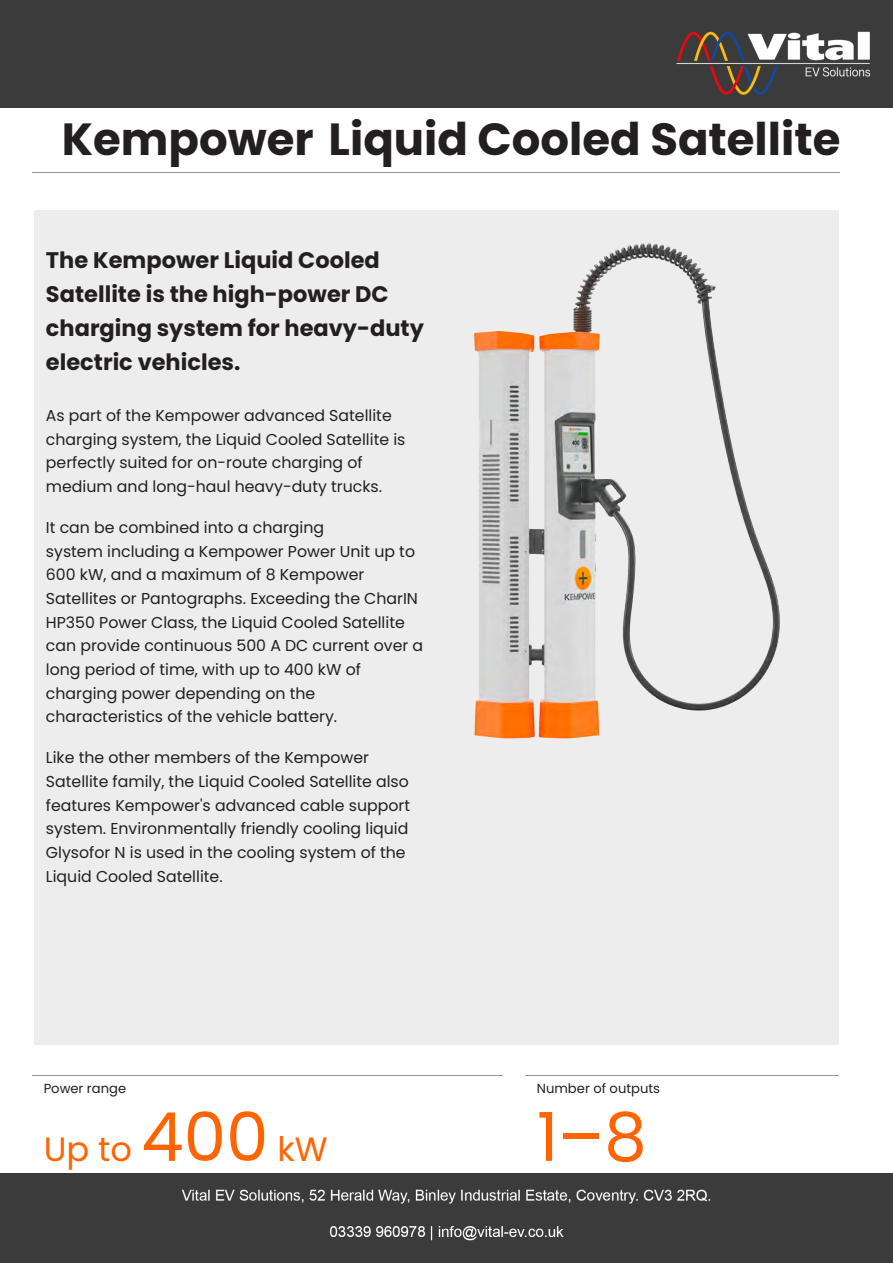
<style>
.page{position:relative;width:893px;height:1263px;background:#fff}
.page>*{position:absolute;margin:0;border:0;box-sizing:border-box;transform-origin:0 0}
.t1{font:67.5px "Poppins";color:#ff6400}
.t2{font:700 45px "Poppins";color:#231f20}
.t3{font:33.75px "Poppins";color:#ff6400}
.t4{font:700 22.5px/33.8px "Poppins";color:#231f20}
.t5{font:15.75px/23.7px "Poppins";color:#231f20}
.t6{font:13.2px "Poppins";color:#231f20}
.s1{font-size:67.5px}
</style>
<div class="page">
<hr style="left:32px;top:172px;width:808px;height:1px;background:#929497">
<img style="left:452px;top:236px;width:338px;height:516px">
<hr style="left:32px;top:1075px;width:471px;height:1px;background:#929497">
<hr style="left:526px;top:1075px;width:313px;height:1px;background:#929497">
<div style="left:0;top:1px;width:893px;height:106px;background:#3b3b3b"></div>
<div style="left:0;top:1174px;width:893px;height:89px;background:#3b3b3b"></div>
<p class="t2" style="left:62px;top:113px;width:780px">Kempower Liquid Cooled Satellite</p>
<p class="t4" style="left:46px;top:244px;width:380px">The Kempower Liquid Cooled<br>Satellite is the high-power DC charging system for heavy-duty electric vehicles.</p>
<p class="t5" style="left:46px;top:404px;width:361px">As part of the Kempower advanced Satellite charging system, the Liquid Cooled Satellite is perfectly suited for on-route charging of medium and long-haul heavy-duty trucks.</p>
<p class="t5" style="left:46px;top:516px;width:379px">It can be combined into a charging<br>system including a Kempower Power Unit up to 600 kW, and a maximum of 8 Kempower Satellites or Pantographs. Exceeding the CharIN HP350 Power Class, the Liquid Cooled Satellite can provide continuous 500 A DC current over a long period of time, with up to 400 kW of charging power depending on the characteristics of the vehicle battery.</p>
<p class="t5" style="left:46px;top:746px;width:366px">Like the other members of the Kempower Satellite family, the Liquid Cooled Satellite also features Kempower's advanced cable support system. Environmentally friendly cooling liquid Glysofor N is used in the cooling system of the Liquid Cooled Satellite.</p>
<p class="t6" style="left:44px;top:1081px;width:84px">Power range</p>
<p class="t3" style="left:44px;top:1129px;width:286px">Up to <span class="s1">400</span> kW</p>
<p class="t6" style="left:537px;top:1081px;width:125px">Number of outputs</p>
<p class="t1" style="left:537px;top:1098px;width:111px">1–8</p>
</div>
